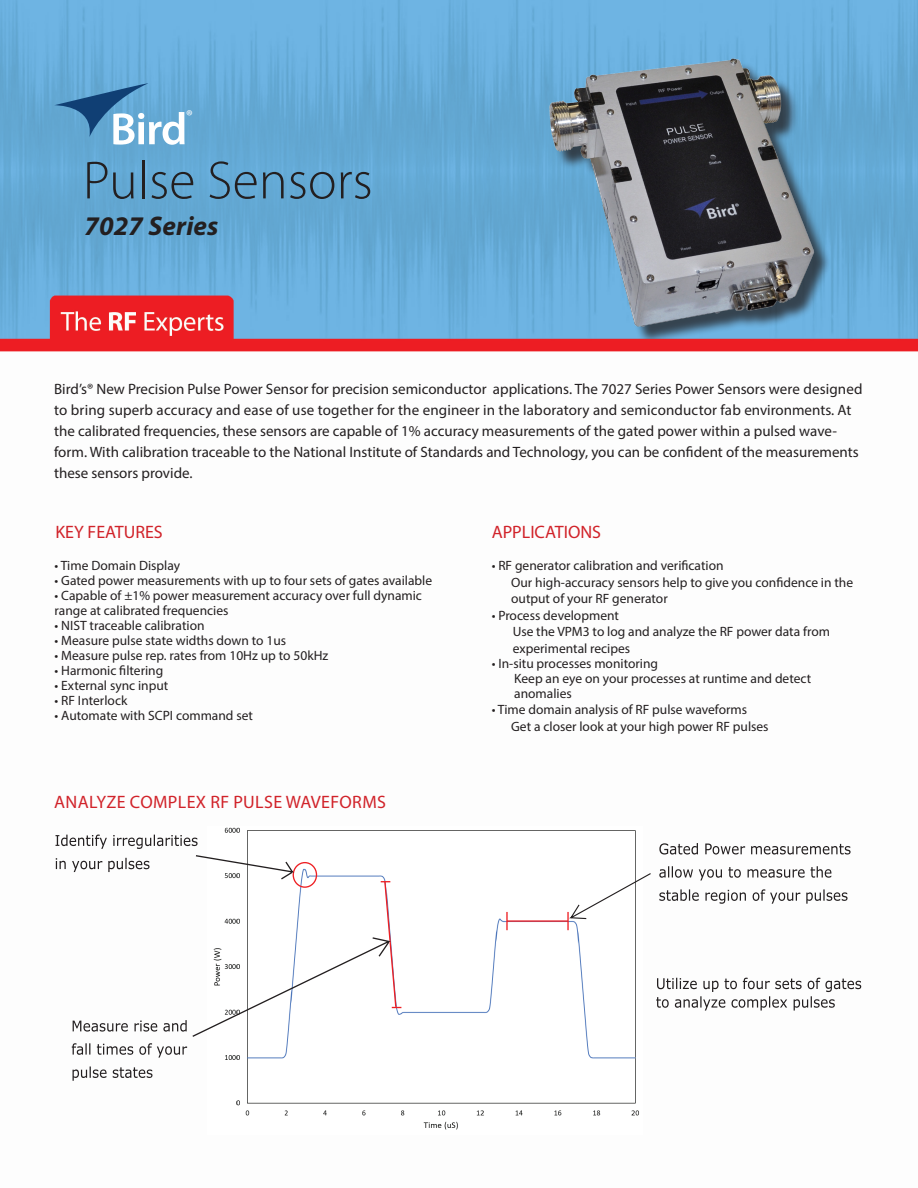
<style>
.page{position:relative;width:918px;height:1188px;background:#fff}
.page>*{position:absolute;margin:0;border:0;box-sizing:border-box;transform-origin:0 0}
.t1{font:300 54px "Myriad Pro";color:#231f20}
.sub_title{font:italic 700 27px "Myriad Pro";letter-spacing:.005em;color:#231f20}
.Prob_Solution_Title{font:18px "Myriad Pro";letter-spacing:.005em;color:#d1232a}
.t2{font:15.75px "Myriad Pro";color:#fff}
.intro_paragraph{font:15px/21px "Myriad Pro";color:#231f20}
.Specs_Table_regular{font:13.5px/16.5px "Myriad Pro";color:#231f20}
</style>
<div class="page">
<img style="left:0;top:0;width:918px;height:1081px">
<svg style="left:54px;top:81px;width:131px;height:64px;background:#6ca5cd"></svg>
<div style="left:552px;top:62px;width:280px;height:276px;background:#231f20;opacity:.75"></div>
<img style="left:546px;top:54px;width:271px;height:275px">
<img style="left:207px;top:826px;width:436px;height:304px">
<svg style="left:659px;top:843px;width:192px;height:12px"></svg>
<svg style="left:659px;top:866px;width:172px;height:14px"></svg>
<svg style="left:659px;top:889px;width:189px;height:15px"></svg>
<svg style="left:73px;top:1067px;width:80px;height:14px"></svg>
<svg style="left:506px;top:912px;width:2px;height:18px"></svg>
<hr style="left:507px;top:920px;width:61px;height:2px;background:#ee1f23">
<svg style="left:56px;top:835px;width:345px;height:223px"></svg>
<svg style="left:656px;top:978px;width:205px;height:33px"></svg>
<svg style="left:567px;top:872px;width:85px;height:58px"></svg>
<p class="t2" style="left:186px;top:106px;width:8px">®</p>
<p class="t1" style="left:83px;top:148px;width:291px">Pulse Sensors</p>
<p class="sub_title" style="left:84px;top:208px;width:136px">7027 Series</p>
<p class="intro_paragraph" style="left:54px;top:378px;width:810px">Bird’s® New Precision Pulse Power Sensor for precision semiconductor applications. The 7027 Series Power Sensors were designed to bring superb accuracy and ease of use together for the engineer in the laboratory and semiconductor fab environments. At the calibrated frequencies, these sensors are capable of 1% accuracy measurements of the gated power within a pulsed wave&shy;form. With calibration traceable to the National Institute of Standards and Technology, you can be confident of the measurements these sensors provide.</p>
<p class="Prob_Solution_Title" style="left:55px;top:521px;width:109px">KEY FEATURES</p>
<p class="Prob_Solution_Title" style="left:492px;top:521px;width:111px">APPLICATIONS</p>
<p class="Specs_Table_regular" style="left:492px;top:557px;width:233px">• RF generator calibration and verification</p>
<p class="Specs_Table_regular" style="left:511px;top:574px;width:344px">Our high-accuracy sensors help to give you confidence in the output of your RF generator</p>
<p class="Specs_Table_regular" style="left:492px;top:607px;width:129px">• Process development</p>
<p class="Specs_Table_regular" style="left:513px;top:623px;width:319px">Use the VPM3 to log and analyze the RF power data from experimental recipes</p>
<p class="Specs_Table_regular" style="left:492px;top:655px;width:168px">• In-situ processes monitoring</p>
<p class="Specs_Table_regular" style="left:514px;top:670px;width:299px">Keep an eye on your processes at runtime and detect</p>
<p class="Specs_Table_regular" style="left:514px;top:685px;width:59px">anomalies</p>
<p class="Specs_Table_regular" style="left:492px;top:701px;width:257px">• Time domain analysis of RF pulse waveforms</p>
<p class="Specs_Table_regular" style="left:511px;top:718px;width:259px">Get a closer look at your high power RF pulses</p>
<p class="Specs_Table_regular" style="left:55px;top:557px;width:127px">• Time Domain Display</p>
<p class="Specs_Table_regular" style="left:55px;top:572px;width:379px">• Gated power measurements with up to four sets of gates available</p>
<p class="Specs_Table_regular" style="left:55px;top:588px;width:369px;line-height:15px">• Capable of ±1% power measurement accuracy over full dynamic range at calibrated frequencies</p>
<p class="Specs_Table_regular" style="left:55px;top:617px;width:151px">• NIST traceable calibration</p>
<p class="Specs_Table_regular" style="left:55px;top:632px;width:233px">• Measure pulse state widths down to 1us</p>
<p class="Specs_Table_regular" style="left:55px;top:647px;width:275px">• Measure pulse rep. rates from 10Hz up to 50kHz</p>
<p class="Specs_Table_regular" style="left:55px;top:662px;width:110px">• Harmonic filtering</p>
<p class="Specs_Table_regular" style="left:55px;top:677px;width:115px">• External sync input</p>
<p class="Specs_Table_regular" style="left:55px;top:692px;width:74px">• RF Interlock</p>
<p class="Specs_Table_regular" style="left:55px;top:707px;width:200px">• Automate with SCPI command set</p>
<p class="Prob_Solution_Title" style="left:54px;top:790px;width:333px">ANALYZE COMPLEX RF PULSE WAVEFORMS</p>
</div>
